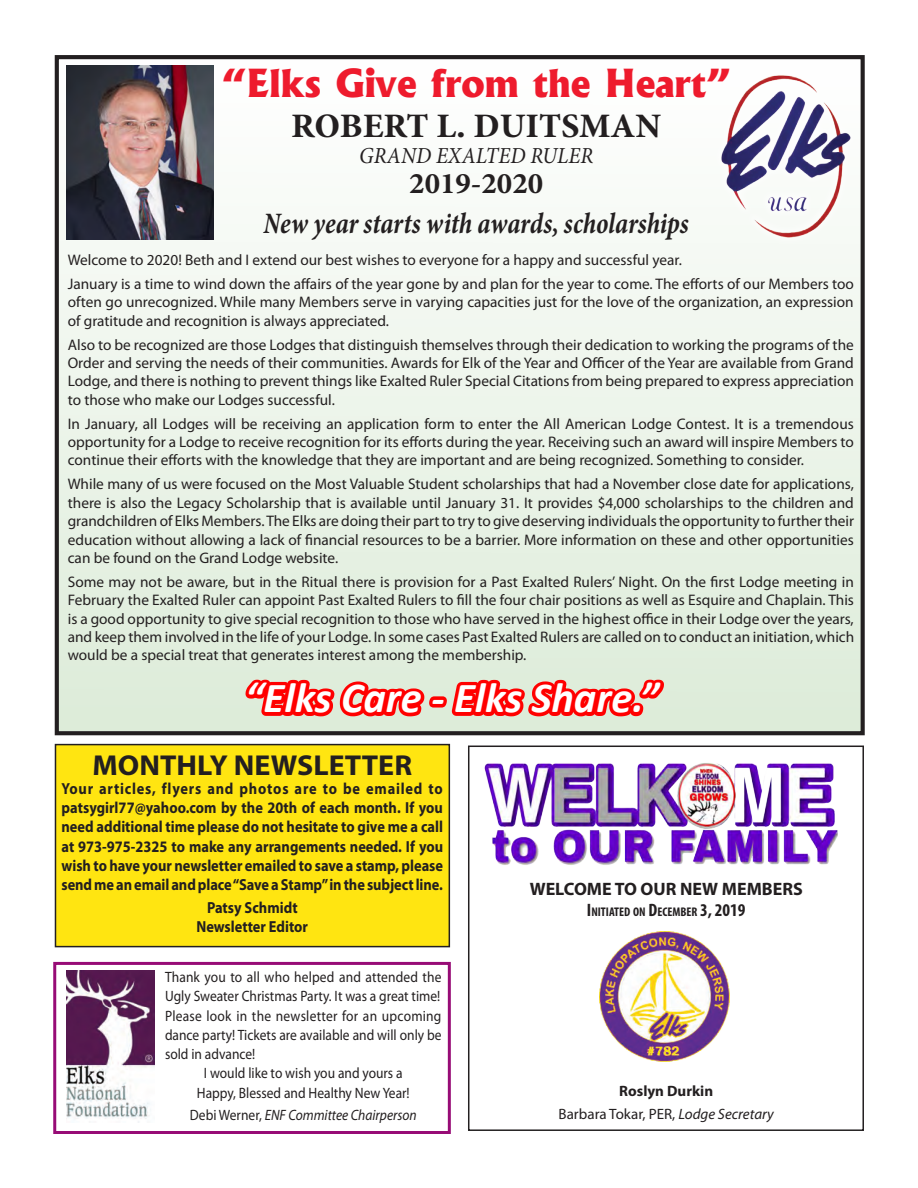
<style>
.page{position:relative;width:918px;height:1188px;background:#fff}
.page>*{position:absolute;margin:0;border:0;box-sizing:border-box;transform-origin:0 0}
.t1{font:italic 700 42.9px "Calibri";color:#fff}
.t2{font:800 37.05px "Albertus";color:#ee1b2d}
.t3{font:700 condensed 34.65px "Minion Pro";color:#231f20;scale:1.13 1}
.t4{font:italic 700 condensed 30px "Minion Pro";letter-spacing:-.005em;color:#231f20;scale:.89 1}
.t5{font:700 30px "Minion Pro";color:#231f20}
.Hanging_indent{font:700 28.95px "Myriad Pro";color:#231f20;scale:1.04 1}
.t6{font:italic 22.95px "Minion Pro";color:#231f20;scale:.93 1}
.Hanging_indent-2{font:700 18px "Myriad Pro";color:#231f20}
.Hanging_indent-3{font:700 16.05px/19.2px "Myriad Pro";letter-spacing:-.005em;color:#231f20;text-align:justify;scale:.9 1}
.Hanging_indent-4{font:15.3px/18.3px "Myriad Pro";color:#231f20;text-align:justify}
.Hanging_indent-5{font:15px/19.2px "Myriad Pro";color:#231f20;scale:.9 1}
.Hanging_indent-6{font:italic 15px "Myriad Pro";color:#231f20;scale:.9 1}
.Hanging_indent-7{font:15px "Myriad Pro";color:#231f20}
.Hanging_indent-8{font:700 15px "Myriad Pro";color:#231f20}
.Hanging_indent-9{font:700 condensed 12.6px "Myriad Pro";color:#231f20}
.s1{font-style:normal}
.s2{font-size:18px}
.s3{font-style:italic}
</style>
<div class="page">
<div style="left:56px;top:56px;width:808px;height:675px;background:linear-gradient(to bottom,#fefefe,#ddecd9)"></div>
<div style="left:55px;top:55px;width:810px;height:680px;border:4px solid #231f20"></div>
<div style="left:712px;top:66px;width:147px;height:180px;background:#fff"></div>
<img style="left:721px;top:75px;width:130px;height:163px">
<svg style="left:240px;top:613px;width:429px;height:169px;background:#e2bfb3"></svg>
<div style="left:55px;top:745px;width:394px;height:202px;background:#ffe511"></div>
<div style="left:55px;top:744px;width:395px;height:203px;border:2px solid #231f20"></div>
<img style="left:67px;top:65px;width:146px;height:175px">
<img style="left:482px;top:758px;width:356px;height:107px">
<div style="left:468px;top:746px;width:396px;height:385px;border:2px solid #231f20"></div>
<img style="left:599px;top:932px;width:131px;height:130px">
<img style="left:67px;top:971px;width:88px;height:151px">
<div style="left:53px;top:962px;width:398px;height:172px;border:3px solid #970c76"></div>
<p class="t2" style="left:222px;top:60px;width:511px">“Elks Give from the Heart”</p>
<p class="t3" style="left:291px;top:102px;width:329px">ROBERT L. DUITSMAN</p>
<p class="t6" style="left:359px;top:140px;width:253px">GRAND EXALTED RULER</p>
<p class="t5" style="left:409px;top:163px;width:136px">2019-2020</p>
<p class="t4" style="left:264px;top:202px;width:479px">New year starts with awards, scholarships</p>
<p class="Hanging_indent-4" style="left:68px;top:250px;width:616px">Welcome to 2020! Beth and I extend our best wishes to everyone for a happy and successful year.</p>
<p class="Hanging_indent-4" style="left:68px;top:274px;width:788px">January is a time to wind down the affairs of the year gone by and plan for the year to come. The efforts of our Members too often go unrecognized. While many Members serve in varying capacities just for the love of the organization, an expression of gratitude and recognition is always appreciated.</p>
<p class="Hanging_indent-4" style="left:68px;top:335px;width:788px">Also to be recognized are those Lodges that distinguish themselves through their dedication to working the programs of the Order and serving the needs of their communities. Awards for Elk of the Year and Officer of the Year are available from Grand Lodge, and there is nothing to prevent things like Exalted Ruler Special Citations from being prepared to express appreciation to those who make our Lodges successful.</p>
<p class="Hanging_indent-4" style="left:68px;top:414px;width:788px">In January, all Lodges will be receiving an application form to enter the All American Lodge Contest. It is a tremendous opportunity for a Lodge to receive recognition for its efforts during the year. Receiving such an award will inspire Members to continue their efforts with the knowledge that they are important and are being recognized. Something to consider.</p>
<p class="Hanging_indent-4" style="left:68px;top:475px;width:788px">While many of us were focused on the Most Valuable Student scholarships that had a November close date for applications, there is also the Legacy Scholarship that is available until January 31. It provides $4,000 scholarships to the children and grandchildren of Elks Members. The Elks are doing their part to try to give deserving individuals the opportunity to further their education without allowing a lack of financial resources to be a barrier. More information on these and other opportunities can be found on the Grand Lodge website.</p>
<p class="Hanging_indent-4" style="left:68px;top:572px;width:788px">Some may not be aware, but in the Ritual there is provision for a Past Exalted Rulers’ Night. On the first Lodge meeting in February the Exalted Ruler can appoint Past Exalted Rulers to fill the four chair positions as well as Esquire and Chaplain. This is a good opportunity to give special recognition to those who have served in the highest office in their Lodge over the years, and keep them involved in the life of your Lodge. In some cases Past Exalted Rulers are called on to conduct an initiation, which would be a special treat that generates interest among the membership.</p>
<p class="t1" style="left:245px;top:671px;width:416px">“Elks Care - Elks Share.”</p>
<p class="Hanging_indent" style="left:93px;top:746px;width:309px">MONTHLY NEWSLETTER</p>
<p class="Hanging_indent-3" style="left:62px;top:778px;width:426px">Your articles, flyers and photos are to be emailed to patsygirl77@yahoo.com by the 20th of each month. If you need additional time please do not hesitate to give me a call at 973-975-2325 to make any arrangements needed. If you wish to have your newsletter emailed to save a stamp, please send me an email and place “Save a Stamp” in the subject line.</p>
<p class="Hanging_indent-3" style="left:207px;top:897px;width:102px">Patsy Schmidt</p>
<p class="Hanging_indent-3" style="left:197px;top:916px;width:125px">Newsletter Editor</p>
<p class="Hanging_indent-5" style="left:165px;top:967px;width:309px">Thank you to all who helped and attended the<br>Ugly Sweater Christmas Party. It was a great time!</p>
<p class="Hanging_indent-5" style="left:165px;top:1006px;width:309px;text-align:justify">Please look in the newsletter for an upcoming dance party! Tickets are available and will only be sold in advance!</p>
<p class="Hanging_indent-5" style="left:204px;top:1063px;width:222px">I would like to wish you and yours a</p>
<p class="Hanging_indent-5" style="left:197px;top:1083px;width:238px">Happy, Blessed and Healthy New Year!</p>
<p class="Hanging_indent-6" style="left:190px;top:1106px;width:254px"><span class="s1">Debi Werner,</span> ENF Committee Chairperson</p>
<p class="Hanging_indent-2" style="left:530px;top:877px;width:275px">WELCOME TO OUR NEW MEMBERS</p>
<p class="Hanging_indent-9" style="left:587px;top:904px;width:160px"><span class="s2">I</span>NITIATED ON <span class="s2">D</span>ECEMBER <span class="s2">3, 2019</span></p>
<p class="Hanging_indent-8" style="left:619px;top:1081px;width:95px">Roslyn Durkin</p>
<p class="Hanging_indent-7" style="left:559px;top:1104px;width:217px">Barbara Tokar, PER, <span class="s3">Lodge Secretary</span></p>
</div>
